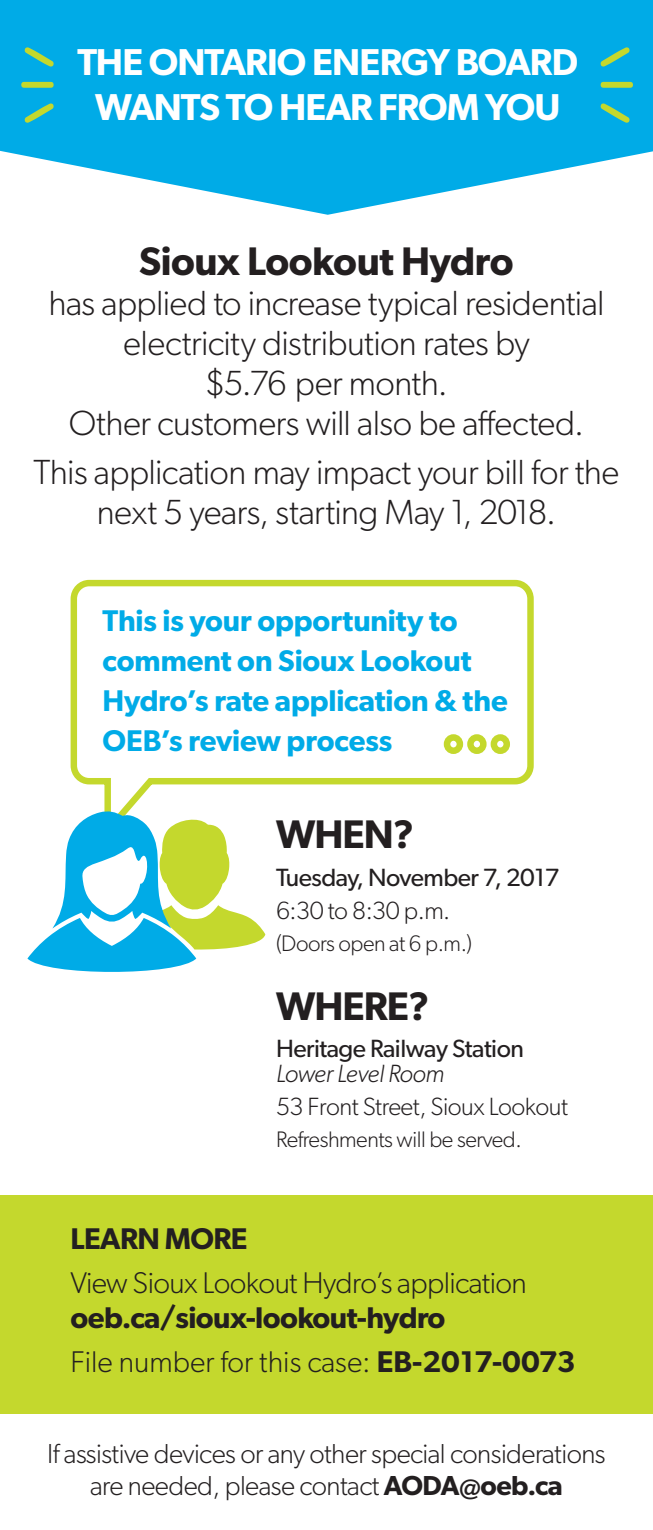
<style>
.page{position:relative;width:653px;height:1530px;background:#fff}
.page>*{position:absolute;margin:0;border:0;box-sizing:border-box;transform-origin:0 0}
.body_copy{font:600 40px "Gibson";letter-spacing:-.015em;color:#231f20}
.t1{font:600 37.5px/45px "Gibson";letter-spacing:-.03em;color:#fff;text-align:center}
.body_copy-2{font:300 35px/40px "Gibson";letter-spacing:-.015em;color:#231f20;text-align:center}
.body_copy-3{font:600 30px/40px "Gibson";letter-spacing:-.005em;color:#00abe7}
.body_copy-4{font:300 30px/35px "Gibson";letter-spacing:-.02em;color:#231f20}
.body_copy-5{font:300 30px "Gibson";color:#231f20}
.body_copy-6{font:600 30px "Gibson";letter-spacing:-.02em;color:#231f20}
.body_copy-7{font:300 27.5px/32.5px "Gibson";letter-spacing:-.02em;color:#231f20;text-align:center}
.body_copy-8{font:25px/25px "Gibson";letter-spacing:-.02em;color:#231f20}
.body_copy-9{font:300 25px "Gibson";letter-spacing:-.02em;color:#231f20}
.body_copy-10{font:300 22.5px "Gibson";letter-spacing:-.02em;color:#231f20}
.s1{font-weight:300;font-style:italic}
.s2{font-weight:600}
</style>
<div class="page">
<div style="left:0;top:1195px;width:652px;height:219px;background:#c4d82d"></div>
<svg style="left:0;top:0;width:652px;height:215px;fill:#00abe7"></svg>
<svg style="left:21px;top:47px;width:33px;height:76px;background:#2cb5bc"></svg>
<svg style="left:600px;top:47px;width:33px;height:76px;background:#2cb5bc"></svg>
<svg style="left:70px;top:579px;width:464px;height:231px"></svg>
<svg style="left:27px;top:810px;width:238px;height:162px"></svg>
<p class="t1" style="left:77px;top:39px;width:502px">THE ONTARIO ENERGY BOARD<br>WANTS TO HEAR FROM YOU</p>
<p class="body_copy" style="left:139px;top:237px;width:376px">Sioux Lookout Hydro</p>
<p class="body_copy-2" style="left:48px;top:282px;width:557px">has applied to increase typical residential electricity distribution rates by<br>$5.76 per month.<br>Other customers will also be affected.</p>
<p class="body_copy-2" style="left:33px;top:451px;width:587px">This application may impact your bill for the next 5 years, starting May 1, 2018.</p>
<p class="body_copy-3" style="left:102px;top:600px;width:407px">This is your opportunity to comment on Sioux Lookout<br>Hydro’s rate application &amp; the<br>OEB’s review process</p>
<p class="body_copy" style="left:276px;top:810px;width:139px">WHEN?</p>
<p class="body_copy-8" style="left:276px;top:864px;width:285px">Tuesday, November 7, 2017</p>
<p class="body_copy-9" style="left:276px;top:895px;width:176px">6:30 to 8:30 p.m.</p>
<p class="body_copy-10" style="left:276px;top:930px;width:198px">(Doors open at 6 p.m.)</p>
<p class="body_copy" style="left:276px;top:982px;width:155px">WHERE?</p>
<p class="body_copy-8" style="left:276px;top:1036px;width:249px">Heritage Railway Station<br><span class="s1">Lower Level Room</span></p>
<p class="body_copy-9" style="left:276px;top:1091px;width:293px">53 Front Street, Sioux Lookout</p>
<p class="body_copy-10" style="left:276px;top:1126px;width:247px">Refreshments will be served.</p>
<p class="body_copy-6" style="left:71px;top:1221px;width:178px">LEARN MORE</p>
<p class="body_copy-4" style="left:71px;top:1265px;width:457px">View Sioux Lookout Hydro’s application <span class="s2">oeb.ca/sioux-lookout-hydro</span></p>
<p class="body_copy-5" style="left:71px;top:1344px;width:506px">File number for this case: <span class="s2">EB-2017-0073</span></p>
<p class="body_copy-7" style="left:47px;top:1437px;width:560px">If assistive devices or any other special considerations are needed, please contact <span class="s2">AODA@oeb.ca</span></p>
</div>
